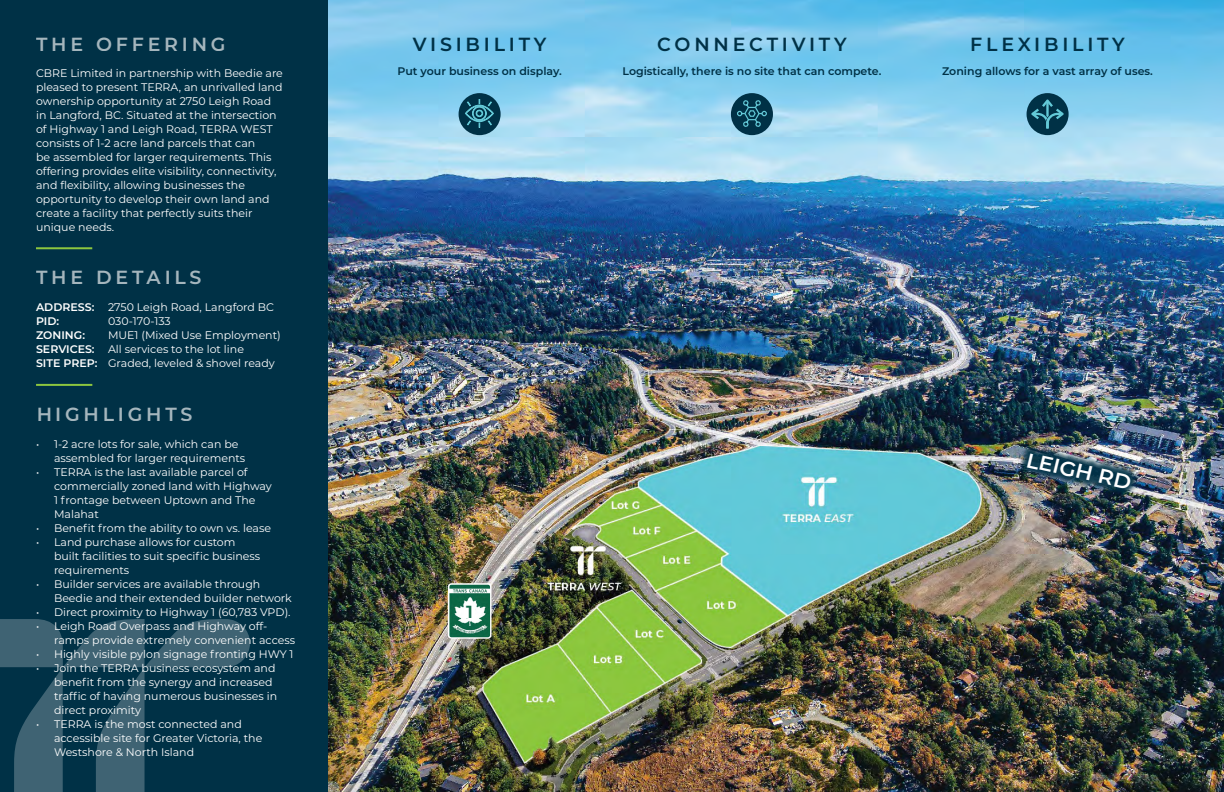
<style>
.page{position:relative;width:1224px;height:792px;background:#fff}
.page>*{position:absolute;margin:0;border:0;box-sizing:border-box;transform-origin:0 0}
.t1{font:600 20.4px "Montserrat";color:#fff;scale:1.05 1}
.t2{font:600 19px "Montserrat";letter-spacing:.2em;color:#003146}
.t3{font:600 19px "Montserrat";letter-spacing:.2em;color:#fff}
.t4{font:600 17.5px "Montserrat";color:#0e6747;scale:1.05 1}
.t5{font:11px/14px "Montserrat";color:#fff}
.t6{font:600 11px "Montserrat";color:#003146}
.t7{font:600 11px "Montserrat";color:#fff}
.s1{font-weight:600}
</style>
<div class="page">
<img style="left:327px;top:0;width:897px;height:792px">
<div style="left:0;top:0;width:327px;height:792px;background:#003146"></div>
<svg style="left:0;top:619px;width:250px;height:173px"></svg>
<img style="left:450px;top:585px;width:40px;height:52px">
<div style="left:448px;top:583px;width:44px;height:56px;border:1px solid #fff;border-radius:3px"></div>
<svg style="left:463px;top:606px;width:13px;height:14px"></svg>
<img style="left:1015px;top:441px;width:129px;height:60px">
<div style="left:731px;top:93px;width:42px;height:42px;background:#003146;border-radius:50%"></div>
<svg style="left:736px;top:99px;width:32px;height:28px"></svg>
<div style="left:459px;top:93px;width:42px;height:42px;background:#003146;border-radius:50%"></div>
<svg style="left:464px;top:99px;width:30px;height:29px"></svg>
<div style="left:1027px;top:93px;width:42px;height:42px;background:#003146;border-radius:50%"></div>
<svg style="left:1031px;top:99px;width:33px;height:29px"></svg>
<hr style="left:36px;top:384px;width:56px;height:2px;background:#8dc63f">
<hr style="left:36px;top:247px;width:56px;height:2px;background:#8dc63f">
<h2 class="t3" style="left:36px;top:30px;width:191px">THE OFFERING</h2>
<p class="t5" style="left:36px;top:66px;width:248px">CBRE Limited in partnership with Beedie are pleased to present TERRA, an unrivalled land ownership opportunity at 2750 Leigh Road in Langford, BC. Situated at the intersection of Highway 1 and Leigh Road, TERRA WEST consists of 1-2 acre land parcels that can<br>be assembled for larger requirements. This offering provides elite visibility, connectivity, and flexibility, allowing businesses the opportunity to develop their own land and create a facility that perfectly suits their unique needs.</p>
<h2 class="t3" style="left:36px;top:264px;width:167px">THE DETAILS</h2>
<p class="t5" style="left:36px;top:300px;width:240px"><span class="s1">ADDRESS:</span> 2750 Leigh Road, Langford BC<br><span class="s1">PID:</span></p>
<p class="t5" style="left:108px;top:314px;width:64px">030-170-133</p>
<p class="t5" style="left:36px;top:328px;width:246px;text-indent:72px">MUE1 (Mixed Use Employment)<br><span class="s1">SERVICES:</span> All services to the lot line<br><span class="s1">SITE PREP:</span> Graded, leveled &amp; shovel ready</p>
<h2 class="t3" style="left:36px;top:401px;width:158px">HIGHLIGHTS</h2>
<p class="t7" style="left:36px;top:328px;width:50px">ZONING:</p>
<p class="t5" style="left:54px;top:437px;width:193px;text-indent:-18px">• 1-2 acre lots for sale, which can be assembled for larger requirements</p>
<p class="t5" style="left:54px;top:465px;width:219px;text-indent:-18px">• TERRA is the last available parcel of commercially zoned land with Highway<br>1 frontage between Uptown and The<br>Malahat</p>
<p class="t5" style="left:36px;top:521px;width:236px">• Benefit from the ability to own vs. lease</p>
<p class="t5" style="left:54px;top:535px;width:208px;text-indent:-18px">• Land purchase allows for custom built facilities to suit specific business requirements</p>
<p class="t5" style="left:54px;top:577px;width:239px;text-indent:-18px">• Builder services are available through<br>Beedie and their extended builder network</p>
<p class="t5" style="left:36px;top:605px;width:256px">• Direct proximity to Highway 1 (60,783 VPD).</p>
<p class="t5" style="left:54px;top:619px;width:243px;text-indent:-18px">• Leigh Road Overpass and Highway off&shy;ramps provide extremely convenient access</p>
<p class="t5" style="left:36px;top:647px;width:259px">• Highly visible pylon signage fronting HWY 1</p>
<p class="t5" style="left:54px;top:661px;width:225px;text-indent:-18px">• Join the TERRA business ecosystem and benefit from the synergy and increased traffic of having numerous businesses in direct proximity</p>
<p class="t5" style="left:54px;top:717px;width:210px;text-indent:-18px">• TERRA is the most connected and accessible site for Greater Victoria, the<br>Westshore &amp; North Island</p>
<h2 class="t2" style="left:413px;top:30px;width:135px">VISIBILITY</h2>
<p class="t6" style="left:397px;top:63px;width:166px">Put your business on display.</p>
<h2 class="t2" style="left:657px;top:30px;width:191px">CONNECTIVITY</h2>
<p class="t6" style="left:622px;top:63px;width:260px">Logistically, there is no site that can compete.</p>
<h2 class="t2" style="left:970px;top:30px;width:156px">FLEXIBILITY</h2>
<p class="t6" style="left:942px;top:63px;width:212px">Zoning allows for a vast array of uses.</p>
<h3 class="t4" style="left:466px;top:600px;width:8px">1</h3>
<h1 class="t1" style="left:1030px;top:446px;width:103px;rotate:12deg">LEIGH RD</h1>
</div>
